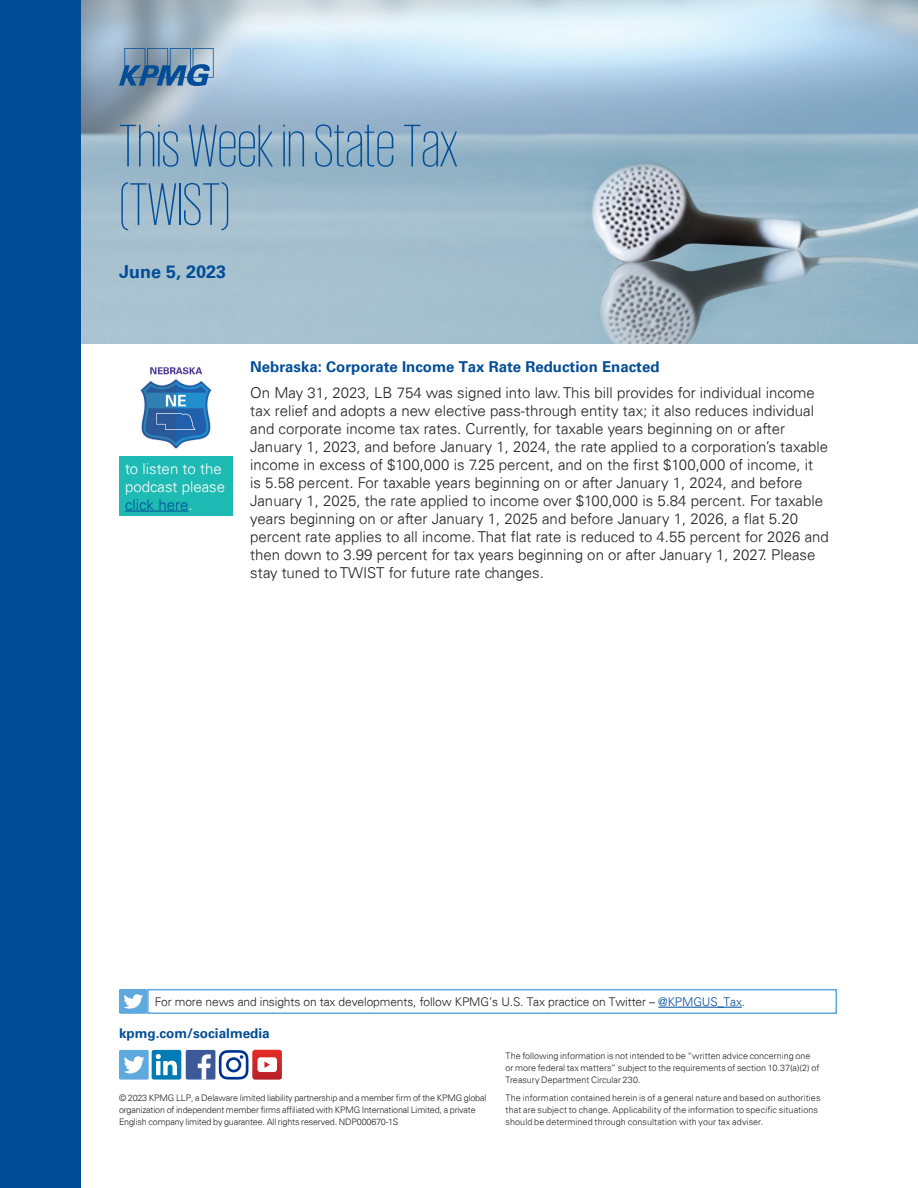
<style>
.page{position:relative;width:918px;height:1188px;background:#fff}
.page>*{position:absolute;margin:0;border:0;box-sizing:border-box;transform-origin:0 0}
.Title_60pt_White{font:200 61.5px/58.5px "KPMG";color:#014d97}
.Subhead_9pt{font:700 18px "Univers 65";color:#014d97}
.Body_Copy{font:300 15px/18px "Univers 45";color:#231f20}
.Body_Copy-2{font:700 15px "Univers 65";color:#014d97}
.Folio{font:300 15px/18px "Univers 45";color:#fff}
.URL{font:700 13.5px "Univers 65";color:#014d97}
.Folio-2{font:300 12px "Univers 45";letter-spacing:-.01em;color:#231f20}
.Legal_6pt{font:300 9px/12px "Univers 45";letter-spacing:-.005em;color:#231f20}
.s1{color:#014d97}
</style>
<div class="page">
<img style="left:81px;top:0;width:837px;height:344px">
<svg style="left:119px;top:48px;width:95px;height:38px"></svg>
<div style="left:0;top:0;width:81px;height:1188px;background:#014d97"></div>
<img style="left:140px;top:367px;width:72px;height:82px">
<div style="left:119px;top:456px;width:114px;height:60px;background:#1dbbb3"></div>
<hr style="left:125px;top:511px;width:63px;height:1px;background:#014d97">
<div style="left:119px;top:1050px;width:30px;height:30px;background:#5ea9dd;border-radius:2px"></div>
<svg style="left:124px;top:1056px;width:21px;height:17px"></svg>
<div style="left:152px;top:1050px;width:29px;height:30px;background:#007bb6;border-radius:2px"></div>
<svg style="left:156px;top:1054px;width:21px;height:21px"></svg>
<div style="left:186px;top:1050px;width:29px;height:30px;background:#3c5a99;border-radius:2px"></div>
<svg style="left:198px;top:1054px;width:13px;height:26px"></svg>
<svg style="left:219px;top:1050px;width:63px;height:30px"></svg>
<hr style="left:658px;top:1007px;width:84px;height:1px;background:#014d97">
<div style="left:147px;top:989px;width:690px;height:25px;border:2px solid #5ea9dd"></div>
<div style="left:119px;top:989px;width:28px;height:25px;background:#5ea9dd"></div>
<svg style="left:123px;top:994px;width:20px;height:15px"></svg>
<p class="Title_60pt_White" style="left:119px;top:115px;width:340px">This Week in State Tax (TWIST)</p>
<p class="Subhead_9pt" style="left:119px;top:261px;width:109px">June 5, 2023</p>
<p class="Folio" style="left:125px;top:459px;width:102px">to listen to the podcast please <span class="s1">click here</span>.</p>
<p class="Body_Copy-2" style="left:250px;top:358px;width:411px">Nebraska: Corporate Income Tax Rate Reduction Enacted</p>
<p class="Body_Copy" style="left:250px;top:383px;width:580px">On May 31, 2023, LB 754 was signed into law. This bill provides for individual income tax relief and adopts a new elective pass-through entity tax; it also reduces individual and corporate income tax rates. Currently, for taxable years beginning on or after January 1, 2023, and before January 1, 2024, the rate applied to a corporation’s taxable income in excess of $100,000 is 7.25 percent, and on the first $100,000 of income, it<br>is 5.58 percent. For taxable years beginning on or after January 1, 2024, and before January 1, 2025, the rate applied to income over $100,000 is 5.84 percent. For taxable years beginning on or after January 1, 2025 and before January 1, 2026, a flat 5.20 percent rate applies to all income. That flat rate is reduced to 4.55 percent for 2026 and then down to 3.99 percent for tax years beginning on or after January 1, 2027. Please stay tuned to TWIST for future rate changes.</p>
<p class="Folio-2" style="left:155px;top:994px;width:592px">For more news and insights on tax developments, follow KPMG’s U.S. Tax practice on Twitter – <span class="s1">@KPMGUS_Tax.</span></p>
<p class="URL" style="left:119px;top:1026px;width:152px">kpmg.com/socialmedia</p>
<p class="Legal_6pt" style="left:119px;top:1092px;width:369px">© 2023 KPMG LLP, a Delaware limited liability partnership and a member firm of the KPMG global organization of independent member firms affiliated with KPMG International Limited, a private<br>English company limited by guarantee. All rights reserved. NDP000670-1S</p>
<p class="Legal_6pt" style="left:506px;top:1050px;width:315px">The following information is not intended to be “written advice concerning one or more federal tax matters” subject to the requirements of section 10.37(a)(2) of<br>Treasury Department Circular 230.</p>
<p class="Legal_6pt" style="left:506px;top:1092px;width:316px">The information contained herein is of a general nature and based on authorities that are subject to change. Applicability of the information to specific situations should be determined through consultation with your tax adviser.</p>
</div>
